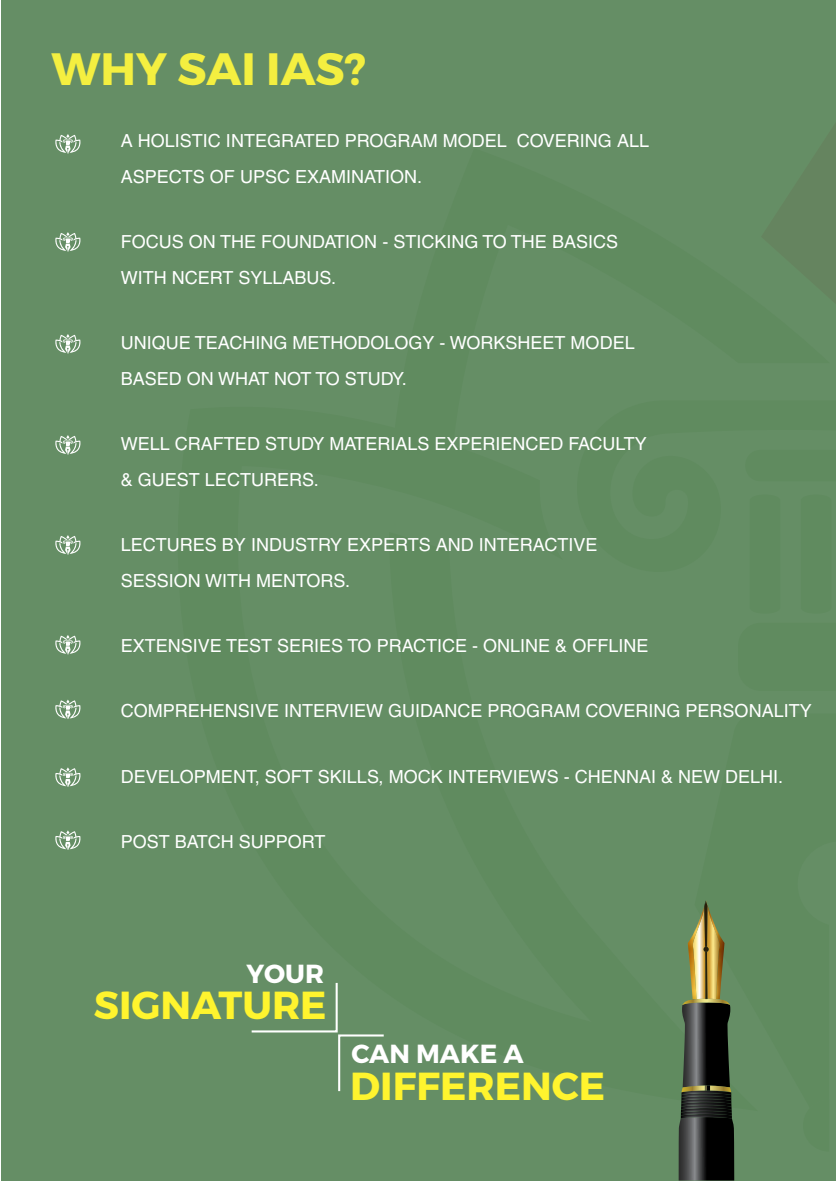
<style>
.page{position:relative;width:836px;height:1181px;background:#fff}
.page>*{position:absolute;margin:0;border:0;box-sizing:border-box;transform-origin:0 0}
.t1{font:700 45.2px "Montserrat";color:#f4ef40}
.t2{font:700 39.2px "Montserrat";color:#fff42e}
.t3{font:700 26px "Montserrat";color:#fff}
.t4{font:18px/35.6px "Helvetica CE";color:#fff}
</style>
<div class="page">
<div style="left:2px;top:0;width:833px;height:1181px;background:#658e65"></div>
<svg style="left:55px;top:134px;width:26px;height:20px"></svg>
<svg style="left:55px;top:232px;width:26px;height:20px"></svg>
<svg style="left:55px;top:334px;width:26px;height:20px"></svg>
<svg style="left:55px;top:435px;width:26px;height:20px"></svg>
<svg style="left:55px;top:535px;width:26px;height:20px"></svg>
<svg style="left:55px;top:635px;width:26px;height:19px"></svg>
<svg style="left:55px;top:699px;width:26px;height:20px"></svg>
<svg style="left:55px;top:767px;width:26px;height:20px"></svg>
<svg style="left:55px;top:830px;width:26px;height:20px"></svg>
<svg style="left:251px;top:982px;width:133px;height:110px"></svg>
<svg style="left:678px;top:900px;width:56px;height:280px"></svg>
<h1 class="t1" style="left:51px;top:41px;width:316px">WHY SAI IAS?</h1>
<p class="t4" style="left:121px;top:123px;width:529px">A HOLISTIC INTEGRATED PROGRAM MODEL COVERING ALL<br>ASPECTS OF UPSC EXAMINATION.</p>
<p class="t4" style="left:121px;top:224px;width:498px">FOCUS ON THE FOUNDATION - STICKING TO THE BASICS<br>WITH NCERT SYLLABUS.</p>
<p class="t4" style="left:121px;top:325px;width:515px">UNIQUE TEACHING METHODOLOGY - WORKSHEET MODEL<br>BASED ON WHAT NOT TO STUDY.</p>
<p class="t4" style="left:121px;top:426px;width:527px">WELL CRAFTED STUDY MATERIALS EXPERIENCED FACULTY &amp; GUEST LECTURERS.</p>
<p class="t4" style="left:121px;top:527px;width:478px">LECTURES BY INDUSTRY EXPERTS AND INTERACTIVE<br>SESSION WITH MENTORS.</p>
<p class="t4" style="left:121px;top:628px;width:529px">EXTENSIVE TEST SERIES TO PRACTICE - ONLINE &amp; OFFLINE</p>
<p class="t4" style="left:121px;top:693px;width:692px">COMPREHENSIVE INTERVIEW GUIDANCE PROGRAM COVERING PERSONALITY</p>
<p class="t4" style="left:121px;top:758px;width:663px">DEVELOPMENT, SOFT SKILLS, MOCK INTERVIEWS - CHENNAI &amp; NEW DELHI.</p>
<p class="t4" style="left:121px;top:823px;width:206px">POST BATCH SUPPORT</p>
<h3 class="t3" style="left:246px;top:957px;width:79px">YOUR</h3>
<h2 class="t2" style="left:94px;top:980px;width:234px">SIGNATURE</h2>
<h3 class="t3" style="left:351px;top:1038px;width:174px">CAN MAKE A</h3>
<h2 class="t2" style="left:350px;top:1062px;width:256px">DIFFERENCE</h2>
</div>
